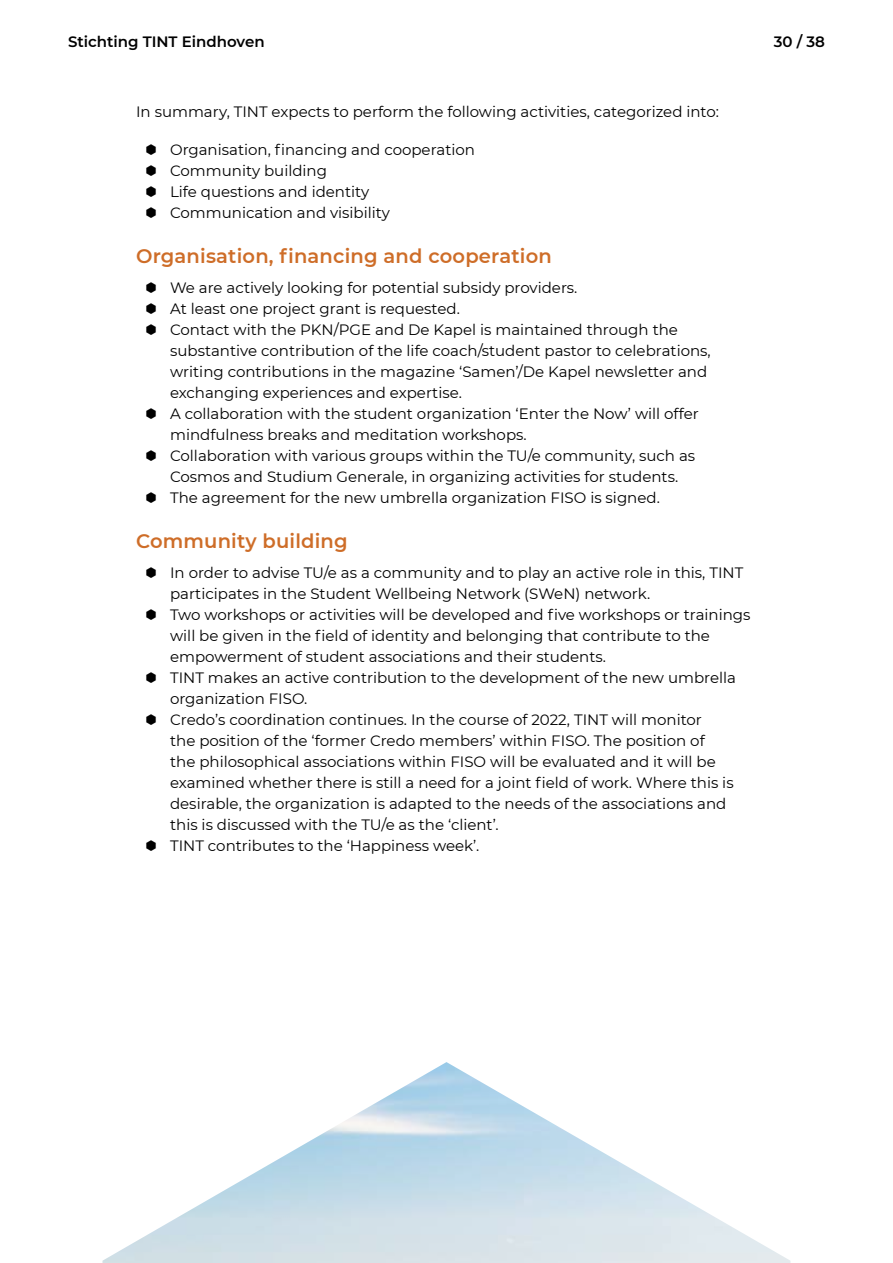
<style>
.page{position:relative;width:893px;height:1263px;background:#fff}
.page>*{position:absolute;margin:0;border:0;box-sizing:border-box;transform-origin:0 0}
.t1{font:600 19.5px "Montserrat";letter-spacing:.01em;color:#ce6d28}
.t2{font:15px/21px "Montserrat";color:#000}
.t3{font:600 15px "Montserrat";color:#000}
</style>
<div class="page">
<img style="left:102px;top:1062px;width:688px;height:201px">
<p class="t3" style="left:68px;top:31px;width:198px">Stichting TINT Eindhoven</p>
<p class="t3" style="left:774px;top:31px;width:53px">30 / 38</p>
<p class="t2" style="left:136px;top:100px;width:584px">In summary, TINT expects to perform the following activities, categorized into:</p>
<p class="t2" style="left:170px;top:138px;width:307px">Organisation, financing and cooperation<br>Community building<br>Life questions and identity<br>Communication and visibility</p>
<h1 class="t1" style="left:136px;top:242px;width:417px">Organisation, financing and cooperation</h1>
<p class="t2" style="left:170px;top:276px;width:542px">We are actively looking for potential subsidy providers.<br>At least one project grant is requested.<br>Contact with the PKN/PGE and De Kapel is maintained through the substantive contribution of the life coach/student pastor to celebrations, writing contributions in the magazine ‘Samen’/De Kapel newsletter and exchanging experiences and expertise.<br>A collaboration with the student organization ‘Enter the Now’ will offer mindfulness breaks and meditation workshops.<br>Collaboration with various groups within the TU/e community, such as Cosmos and Studium Generale, in organizing activities for students.<br>The agreement for the new umbrella organization FISO is signed.</p>
<h1 class="t1" style="left:136px;top:527px;width:213px">Community building</h1>
<p class="t2" style="left:170px;top:561px;width:582px">In order to advise TU/e as a community and to play an active role in this, TINT participates in the Student Wellbeing Network (SWeN) network.<br>Two workshops or activities will be developed and five workshops or trainings will be given in the field of identity and belonging that contribute to the empowerment of student associations and their students.<br>TINT makes an active contribution to the development of the new umbrella organization FISO.<br>Credo’s coordination continues. In the course of 2022, TINT will monitor<br>the position of the ‘former Credo members’ within FISO. The position of<br>the philosophical associations within FISO will be evaluated and it will be examined whether there is still a need for a joint field of work. Where this is desirable, the organization is adapted to the needs of the associations and this is discussed with the TU/e as the ‘client’.<br>TINT contributes to the ‘Happiness week’.</p>
</div>
